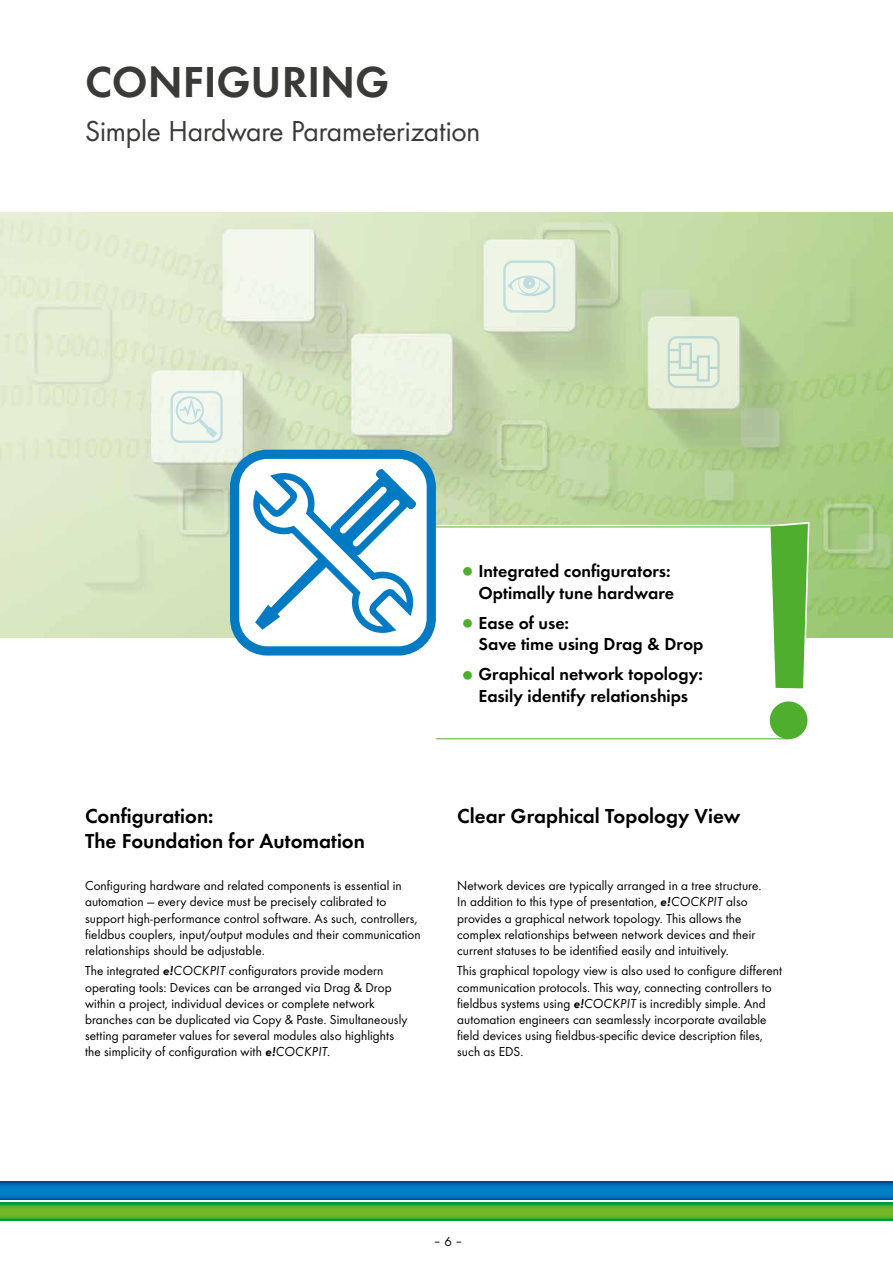
<style>
.page{position:relative;width:893px;height:1263px;background:#fff}
.page>*{position:absolute;margin:0;border:0;box-sizing:border-box;transform-origin:0 0}
.t1{font:45px "WAGO Futura Dem";color:#3a3a39}
.t2{font:30px "WAGO Futura Boo";letter-spacing:-.005em;color:#3a3a39}
.t3{font:21px/25.2px "WAGO Futura Dem";color:#000}
.t4{font:18px/21.6px "WAGO Futura Dem";color:#000;text-align:right}
.t5{font:13.5px/16.2px "WAGO Futura Boo";letter-spacing:.01em;color:#000}
.s1{font-size:31.5px;color:#50ae2f}
.s2{font-family:"WAGO Futura Dem Obl"}
.s3{font-family:"WAGO Futura Boo Obl"}
</style>
<div class="page">
<img style="left:0;top:213px;width:893px;height:425px">
<svg style="left:0;top:1182px;width:893px;height:17px;background:#0072bd"></svg>
<svg style="left:0;top:1202px;width:893px;height:18px;background:#4dae2d"></svg>
<svg style="left:319px;top:525px;width:484px;height:164px"></svg>
<hr style="left:429px;top:526px;width:375px;height:1px;background:#50ae2f">
<hr style="left:436px;top:738px;width:353px;height:1px;background:#50ae2f">
<div style="left:235px;top:454px;width:196px;height:197px;background:#fff;border-radius:33px"></div>
<div style="left:230px;top:450px;width:206px;height:205px;border:9px solid #007ac2;border-radius:33px"></div>
<svg style="left:253px;top:469px;width:164px;height:164px"></svg>
<svg style="left:769px;top:701px;width:39px;height:38px"></svg>
<svg style="left:770px;top:522px;width:39px;height:166px;background:#6dbb51"></svg>
<svg style="left:668px;top:336px;width:52px;height:52px;background:#dbe9db"></svg>
<div style="left:504px;top:262px;width:50px;height:49px;background:#f1f6ea;border-radius:8px"></div>
<div style="left:503px;top:260px;width:52px;height:53px;border:2px solid #007ac2;border-radius:8px"></div>
<svg style="left:507px;top:275px;width:44px;height:21px"></svg>
<svg style="left:172px;top:392px;width:49px;height:50px"></svg>
<div style="left:171px;top:391px;width:52px;height:52px;border:2px solid #007ac2;border-radius:8px"></div>
<svg style="left:174px;top:395px;width:43px;height:43px;background:#e8f2eb"></svg>
<h1 class="t1" style="left:85px;top:49px;width:306px">CONFIGURING</h1>
<h2 class="t2" style="left:85px;top:111px;width:397px">Simple Hardware Parameterization</h2>
<h3 class="t4" style="left:457px;top:559px;width:219px"><span class="s1">•</span> Integrated configurators:<br>Optimally tune hardware</h3>
<h3 class="t4" style="left:478px;top:610px;width:227px;text-align:left;text-indent:-21px"><span class="s1">•</span> Ease of use:<br>Save time using Drag &amp; Drop</h3>
<h3 class="t4" style="left:457px;top:662px;width:247px;text-align:center"><span class="s1">•</span> Graphical network topology:<br>Easily identify relationships</h3>
<h3 class="t3" style="left:85px;top:802px;width:281px">Configuration:<br>The Foundation for Automation</h3>
<p class="t5" style="left:85px;top:877px;width:337px">Configuring hardware and related components is essential in automation — every device must be precisely calibrated to support high-performance control software. As such, controllers, fieldbus couplers, input/output modules and their communication relationships should be adjustable.</p>
<p class="t5" style="left:85px;top:962px;width:324px">The integrated <span class="s2">e!</span><span class="s3">COCKPIT</span> configurators provide modern operating tools: Devices can be arranged via Drag &amp; Drop within a project, individual devices or complete network branches can be duplicated via Copy &amp; Paste. Simultaneously setting parameter values for several modules also highlights the simplicity of configuration with <span class="s2">e!</span><span class="s3">COCKPIT</span>.</p>
<h3 class="t3" style="left:457px;top:802px;width:285px">Clear Graphical Topology View</h3>
<p class="t5" style="left:457px;top:877px;width:306px">Network devices are typically arranged in a tree structure.<br>In addition to this type of presentation, <span class="s2">e!</span><span class="s3">COCKPIT</span> also provides a graphical network topology. This allows the complex relationships between network devices and their current statuses to be identified easily and intuitively.</p>
<p class="t5" style="left:457px;top:962px;width:326px">This graphical topology view is also used to configure different communication protocols. This way, connecting controllers to fieldbus systems using <span class="s2">e!</span><span class="s3">COCKPIT</span> is incredibly simple. And automation engineers can seamlessly incorporate available field devices using fieldbus-specific device description files, such as EDS.</p>
<p class="t5" style="left:433px;top:1232px;width:31px">– 6 –</p>
</div>
